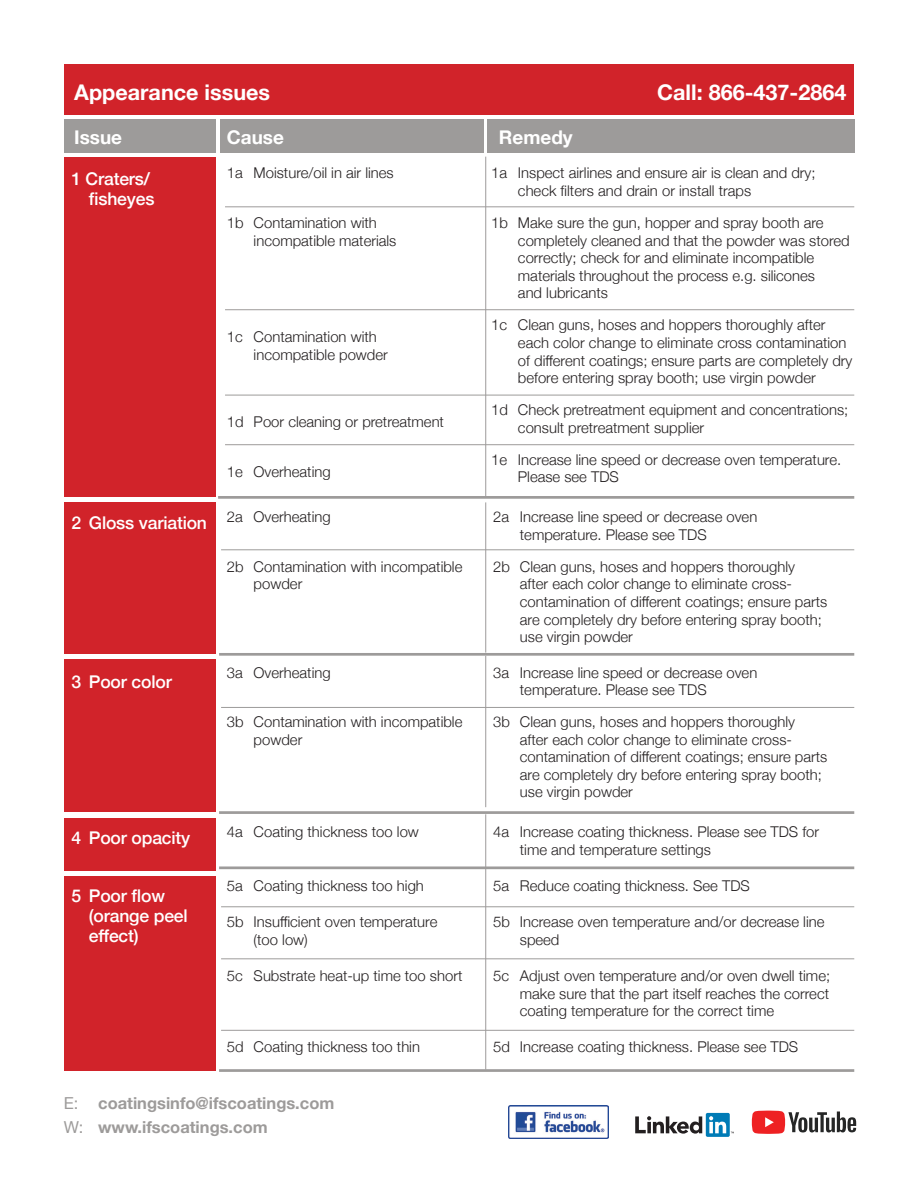
<style>
.page{position:relative;width:918px;height:1188px;background:#fff}
.page>*{position:absolute;margin:0;border:0;box-sizing:border-box;transform-origin:0 0}
.t1{font:700 21.6px "Helvetica Neue";color:#fff}
.t2{font:700 18.9px "Helvetica Neue";color:#fff}
.t3{font:500 17.55px/20.2px "Helvetica Neue";letter-spacing:-.01em;color:#fff;text-align:right}
.t4{font:700 16.5px/24px "Helvetica Neue";color:#9d9b9a}
.t5{font:300 14.85px/17.5px "Helvetica Neue";color:#231f20}
.s1{font-weight:400}
</style>
<div class="page">
<div style="left:65px;top:64px;width:789px;height:51px;background:#d1232a"></div>
<div style="left:65px;top:120px;width:151px;height:33px;background:#9d9b9a"></div>
<div style="left:220px;top:120px;width:263px;height:33px;background:#9d9b9a"></div>
<div style="left:487px;top:120px;width:367px;height:33px;background:#9d9b9a"></div>
<div style="left:65px;top:502px;width:151px;height:152px;background:#d1232a"></div>
<hr style="left:485px;top:502px;width:1px;height:151px;background:#9d9b9a">
<hr style="left:221px;top:549px;width:633px;height:1px;background:#9d9b9a">
<div style="left:65px;top:158px;width:151px;height:339px;background:#d1232a"></div>
<hr style="left:485px;top:157px;width:1px;height:340px;background:#9d9b9a">
<hr style="left:225px;top:309px;width:629px;height:1px;background:#9d9b9a">
<hr style="left:225px;top:206px;width:629px;height:1px;background:#9d9b9a">
<hr style="left:225px;top:395px;width:629px;height:1px;background:#9d9b9a">
<hr style="left:225px;top:444px;width:629px;height:1px;background:#9d9b9a">
<hr style="left:218px;top:496px;width:636px;height:3px;background:#9d9b9a">
<hr style="left:219px;top:653px;width:635px;height:3px;background:#9d9b9a">
<div style="left:65px;top:818px;width:151px;height:53px;background:#d1232a"></div>
<hr style="left:485px;top:814px;width:1px;height:54px;background:#9d9b9a">
<hr style="left:219px;top:866px;width:635px;height:3px;background:#9d9b9a">
<div style="left:65px;top:876px;width:151px;height:195px;background:#d1232a"></div>
<hr style="left:485px;top:869px;width:1px;height:201px;background:#9d9b9a">
<hr style="left:221px;top:906px;width:633px;height:1px;background:#9d9b9a">
<hr style="left:221px;top:958px;width:633px;height:1px;background:#9d9b9a">
<hr style="left:221px;top:1030px;width:633px;height:1px;background:#9d9b9a">
<hr style="left:219px;top:1069px;width:635px;height:3px;background:#9d9b9a">
<div style="left:65px;top:660px;width:151px;height:152px;background:#d1232a"></div>
<hr style="left:485px;top:656px;width:1px;height:151px;background:#9d9b9a">
<hr style="left:221px;top:707px;width:633px;height:1px;background:#9d9b9a">
<hr style="left:219px;top:811px;width:635px;height:3px;background:#9d9b9a">
<svg style="left:635px;top:1116px;width:67px;height:18px"></svg>
<div style="left:706px;top:1113px;width:24px;height:24px;background:#007bb6;border-radius:2px"></div>
<svg style="left:709px;top:1116px;width:25px;height:17px"></svg>
<svg style="left:752px;top:1111px;width:104px;height:23px"></svg>
<img style="left:509px;top:1105px;width:100px;height:33px">
<h1 class="t1" style="left:74px;top:75px;width:197px">Appearance issues</h1>
<h1 class="t1" style="left:657px;top:75px;width:191px">Call: 866-437-2864</h1>
<p class="t2" style="left:74px;top:122px;width:49px">Issue</p>
<p class="t2" style="left:227px;top:122px;width:59px">Cause</p>
<p class="t2" style="left:499px;top:122px;width:75px">Remedy</p>
<p class="t3" style="left:71px;top:167px;width:85px">1 Craters/ fisheyes</p>
<p class="t5" style="left:227px;top:163px;width:168px">1a Moisture/oil in air lines</p>
<p class="t5" style="left:254px;top:213px;width:144px;text-indent:-27px">1b Contamination with incompatible materials</p>
<p class="t5" style="left:254px;top:327px;width:136px;text-indent:-27px">1c Contamination with incompatible powder</p>
<p class="t5" style="left:227px;top:412px;width:219px">1d Poor cleaning or pretreatment</p>
<p class="t5" style="left:227px;top:461px;width:105px">1e Overheating</p>
<p class="t3" style="left:71px;top:511px;width:261px">2 Gloss variation <sup>2a</sup> <sup>Overheating</sup></p>
<p class="t5" style="left:254px;top:557px;width:210px;text-indent:-27px">2b Contamination with incompatible powder</p>
<p class="t3" style="left:71px;top:670px;width:102px">3 Poor color</p>
<p class="t5" style="left:227px;top:662px;width:105px">3a Overheating</p>
<p class="t5" style="left:254px;top:712px;width:210px;text-indent:-27px">3b Contamination with incompatible powder</p>
<p class="t5" style="left:518px;top:163px;width:299px;text-indent:-27px">1a Inspect airlines and ensure air is clean and dry; check filters and drain or install traps</p>
<p class="t5" style="left:518px;top:213px;width:333px;text-indent:-27px">1b Make sure the gun, hopper and spray booth are completely cleaned and that the powder was stored correctly; check for and eliminate incompatible materials throughout the process e.g. silicones<br>and lubricants</p>
<p class="t5" style="left:518px;top:315px;width:336px;text-indent:-27px">1c Clean guns, hoses and hoppers thoroughly after each color change to eliminate cross contamination of different coatings; ensure parts are completely dry before entering spray booth; use virgin powder</p>
<p class="t5" style="left:518px;top:400px;width:332px;text-indent:-27px">1d Check pretreatment equipment and concentrations; consult pretreatment supplier</p>
<p class="t5" style="left:518px;top:450px;width:325px;text-indent:-27px">1e Increase line speed or decrease oven temperature.<br>Please see TDS</p>
<p class="t5" style="left:520px;top:507px;width:239px;text-indent:-27px">2a Increase line speed or decrease oven temperature. Please see TDS</p>
<p class="t5" style="left:520px;top:557px;width:309px;text-indent:-27px">2b Clean guns, hoses and hoppers thoroughly<br>after each color change to eliminate cross&shy;contamination of different coatings; ensure parts are completely dry before entering spray booth; use virgin powder</p>
<p class="t5" style="left:520px;top:662px;width:239px;text-indent:-27px">3a Increase line speed or decrease oven temperature. Please see TDS</p>
<p class="t5" style="left:520px;top:712px;width:309px;text-indent:-27px">3b Clean guns, hoses and hoppers thoroughly<br>after each color change to eliminate cross&shy;contamination of different coatings; ensure parts are completely dry before entering spray booth; use virgin powder</p>
<p class="t3" style="left:71px;top:826px;width:120px">4 Poor opacity</p>
<p class="t5" style="left:227px;top:822px;width:194px">4a Coating thickness too low</p>
<p class="t5" style="left:520px;top:822px;width:301px;text-indent:-27px">4a Increase coating thickness. Please see TDS for time and temperature settings</p>
<p class="t3" style="left:89px;top:884px;width:100px;text-align:left;text-indent:-17px">5 Poor flow (orange peel effect)</p>
<p class="t5" style="left:493px;top:876px;width:258px">5a Reduce coating thickness. See TDS</p>
<p class="t5" style="left:520px;top:912px;width:306px;text-indent:-27px">5b Increase oven temperature and/or decrease line speed</p>
<p class="t5" style="left:520px;top:966px;width:312px;text-align:justify;text-indent:-27px">5c Adjust oven temperature and/or oven dwell time; make sure that the part itself reaches the correct coating temperature for the correct time</p>
<p class="t5" style="left:493px;top:1037px;width:307px">5d Increase coating thickness. Please see TDS</p>
<p class="t5" style="left:227px;top:876px;width:198px">5a Coating thickness too high</p>
<p class="t5" style="left:254px;top:912px;width:185px;text-indent:-27px">5b Insufficient oven temperature (too low)</p>
<p class="t5" style="left:227px;top:966px;width:237px">5c Substrate heat-up time too short</p>
<p class="t5" style="left:227px;top:1037px;width:195px">5d Coating thickness too thin</p>
<p class="t4" style="left:64px;top:1092px;width:272px"><span class="s1">E:</span> coatingsinfo@ifscoatings.com<br><span class="s1">W:</span> www.ifscoatings.com</p>
</div>
